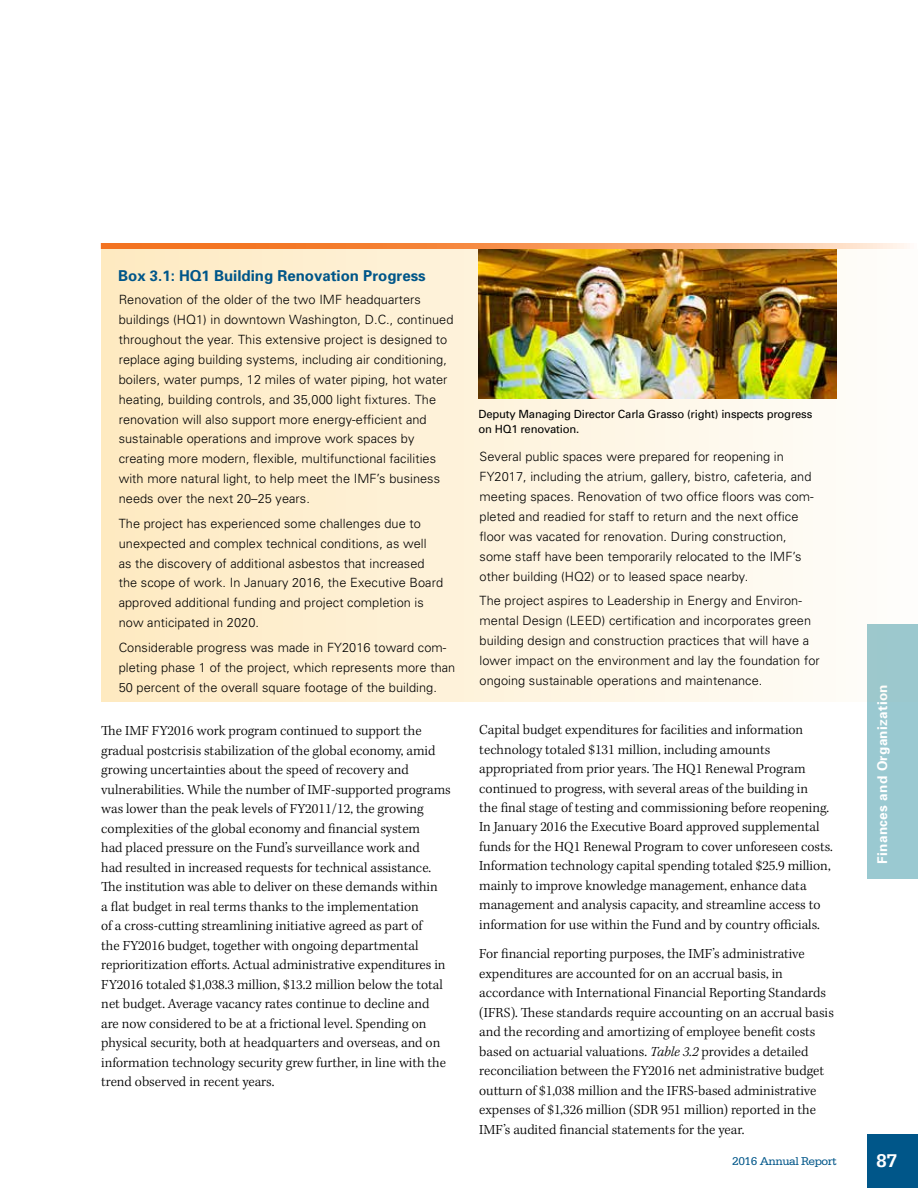
<style>
.page{position:relative;width:918px;height:1188px;background:#fff}
.page>*{position:absolute;margin:0;border:0;box-sizing:border-box;transform-origin:0 0}
.t1{font:700 19.5px "Serifa Std";color:#fff}
.t2{font:700 15px "Univers";color:#005689}
.t3{font:300 14.25px/19.5px "Kepler Std";color:#000}
.t4{font:700 13.5px "Univers";letter-spacing:.025em;color:#fff}
.t5{font:300 12.75px/20px "Univers";letter-spacing:.005em;color:#000}
.t6{font:12px "Serifa Std";letter-spacing:-.04em;color:#005689}
.t7{font:11.25px/15px "Univers";letter-spacing:-.015em;color:#000}
.s1{font-style:italic}
</style>
<div class="page">
<div style="left:867px;top:624px;width:51px;height:255px;background:#9ac9d1"></div>
<div style="left:867px;top:1134px;width:51px;height:54px;background:#005689"></div>
<div style="left:101px;top:243px;width:817px;height:459px;background:linear-gradient(to right,#ffebc1,#fafbfa)"></div>
<img style="left:479px;top:249px;width:358px;height:150px">
<svg style="left:101px;top:243px;width:817px;height:6px;background:#f79c5f"></svg>
<p class="t2" style="left:118px;top:266px;width:309px">Box 3.1: HQ1 Building Renovation Progress</p>
<p class="t5" style="left:119px;top:289px;width:336px">Renovation of the older of the two IMF headquarters buildings (HQ1) in downtown Washington, D.C., continued throughout the year. This extensive project is designed to replace aging building systems, including air conditioning, boilers, water pumps, 12 miles of water piping, hot water heating, building controls, and 35,000 light fixtures. The renovation will also support more energy-efficient and sustainable operations and improve work spaces by creating more modern, flexible, multifunctional facilities with more natural light, to help meet the IMF’s business needs over the next 20–25 years.</p>
<p class="t5" style="left:119px;top:513px;width:326px">The project has experienced some challenges due to unexpected and complex technical conditions, as well<br>as the discovery of additional asbestos that increased the scope of work. In January 2016, the Executive Board approved additional funding and project completion is now anticipated in 2020.</p>
<p class="t5" style="left:119px;top:637px;width:338px">Considerable progress was made in FY2016 toward com&shy;pleting phase 1 of the project, which represents more than<br>50 percent of the overall square footage of the building.</p>
<p class="t3" style="left:101px;top:722px;width:351px">The IMF FY2016 work program continued to support the gradual postcrisis stabilization of the global economy, amid growing uncertainties about the speed of recovery and vulnerabilities. While the number of IMF-supported programs was lower than the peak levels of FY2011/12, the growing complexities of the global economy and financial system<br>had placed pressure on the Fund’s surveillance work and<br>had resulted in increased requests for technical assistance.<br>The institution was able to deliver on these demands within<br>a flat budget in real terms thanks to the implementation<br>of a cross-cutting streamlining initiative agreed as part of<br>the FY2016 budget, together with ongoing departmental reprioritization efforts. Actual administrative expenditures in FY2016 totaled $1,038.3 million, $13.2 million below the total net budget. Average vacancy rates continue to decline and<br>are now considered to be at a frictional level. Spending on physical security, both at headquarters and overseas, and on information technology security grew further, in line with the trend observed in recent years.</p>
<p class="t7" style="left:478px;top:407px;width:335px">Deputy Managing Director Carla Grasso (right) inspects progress on HQ1 renovation.</p>
<p class="t5" style="left:480px;top:447px;width:336px">Several public spaces were prepared for reopening in FY2017, including the atrium, gallery, bistro, cafeteria, and meeting spaces. Renovation of two office floors was com&shy;pleted and readied for staff to return and the next office floor was vacated for renovation. During construction, some staff have been temporarily relocated to the IMF’s other building (HQ2) or to leased space nearby.</p>
<p class="t5" style="left:480px;top:591px;width:342px">The project aspires to Leadership in Energy and Environ&shy;mental Design (LEED) certification and incorporates green building design and construction practices that will have a lower impact on the environment and lay the foundation for ongoing sustainable operations and maintenance.</p>
<p class="t3" style="left:479px;top:720px;width:355px">Capital budget expenditures for facilities and information technology totaled $131 million, including amounts appropriated from prior years. The HQ1 Renewal Program continued to progress, with several areas of the building in<br>the final stage of testing and commissioning before reopening.<br>In January 2016 the Executive Board approved supplemental funds for the HQ1 Renewal Program to cover unforeseen costs.<br>Information technology capital spending totaled $25.9 million, mainly to improve knowledge management, enhance data management and analysis capacity, and streamline access to information for use within the Fund and by country officials.</p>
<p class="t3" style="left:479px;top:945px;width:356px">For financial reporting purposes, the IMF’s administrative expenditures are accounted for on an accrual basis, in accordance with International Financial Reporting Standards (IFRS). These standards require accounting on an accrual basis and the recording and amortizing of employee benefit costs based on actuarial valuations. <span class="s1">Table 3.2</span> provides a detailed reconciliation between the FY2016 net administrative budget outturn of $1,038 million and the IFRS-based administrative expenses of $1,326 million (SDR 951 million) reported in the IMF’s audited financial statements for the year.</p>
<p class="t4" style="left:874px;top:864px;width:181px;rotate:-90deg">Finances and Organization</p>
<p class="t6" style="left:732px;top:1155px;width:106px">2016 Annual Report</p>
<p class="t1" style="left:876px;top:1149px;width:23px">87</p>
</div>
